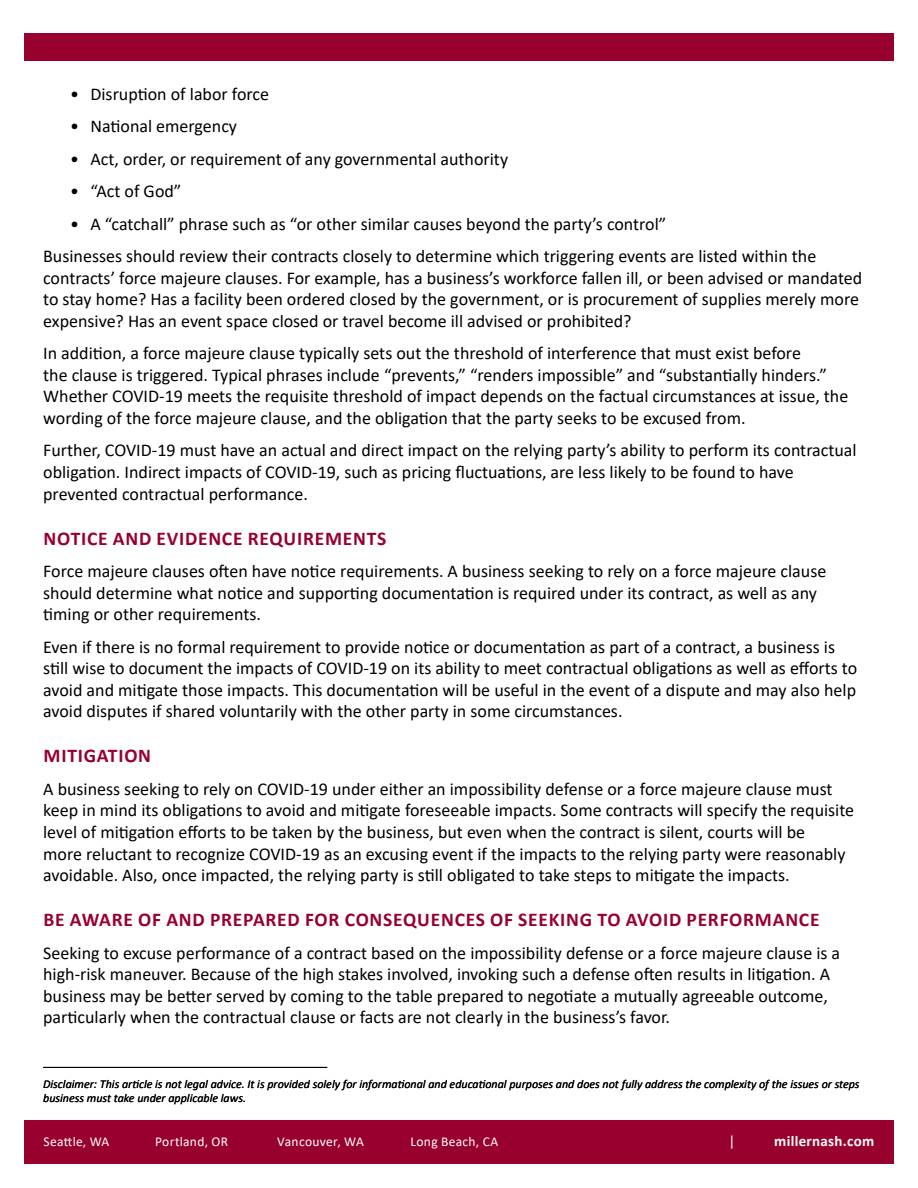
<style>
.page{position:relative;width:918px;height:1188px;background:#fff}
.page>*{position:absolute;margin:0;border:0;box-sizing:border-box;transform-origin:0 0}
.t1{font:700 19.5px "Calibri";letter-spacing:.04em;color:#98002e}
.t2{font:18px/21.6px "Calibri";color:#000}
.t3{font:700 15px "Calibri";letter-spacing:.02em;color:#fff}
.t4{font:15px "Calibri";color:#fff}
.t5{font:13.5px "Calibri";letter-spacing:.025em;color:#fff}
.t6{font:italic 12px/14.4px "Calibri";color:#000}
</style>
<div class="page">
<div style="left:24px;top:33px;width:870px;height:27px;background:#98002e"></div>
<div style="left:24px;top:1121px;width:870px;height:43px;background:#98002e"></div>
<hr style="left:43px;top:1067px;width:284px;height:1px;background:#000">
<p class="t2" style="left:70px;top:83px;width:200px">• Disruption of labor force</p>
<p class="t2" style="left:70px;top:115px;width:168px">• National emergency</p>
<p class="t2" style="left:70px;top:147px;width:439px">• Act, order, or requirement of any governmental authority</p>
<p class="t2" style="left:70px;top:180px;width:113px">• “Act of God”</p>
<p class="t2" style="left:43px;top:207px;width:775px;line-height:32.4px;text-indent:27px">• A “catchall” phrase such as “or other similar causes beyond the party’s control”<br>Businesses should review their contracts closely to determine which triggering events are listed within the</p>
<p class="t2" style="left:43px;top:266px;width:821px">contracts’ force majeure clauses. For example, has a business’s workforce fallen ill, or been advised or mandated to stay home? Has a facility been ordered closed by the government, or is procurement of supplies merely more expensive? Has an event space closed or travel become ill advised or prohibited?</p>
<p class="t2" style="left:43px;top:342px;width:807px">In addition, a force majeure clause typically sets out the threshold of interference that must exist before<br>the clause is triggered. Typical phrases include “prevents,” “renders impossible” and “substantially hinders.” Whether COVID-19 meets the requisite threshold of impact depends on the factual circumstances at issue, the wording of the force majeure clause, and the obligation that the party seeks to be excused from.</p>
<p class="t2" style="left:43px;top:439px;width:815px">Further, COVID-19 must have an actual and direct impact on the relying party’s ability to perform its contractual obligation. Indirect impacts of COVID-19, such as pricing fluctuations, are less likely to be found to have prevented contractual performance.</p>
<p class="t1" style="left:44px;top:524px;width:344px">NOTICE AND EVIDENCE REQUIREMENTS</p>
<p class="t2" style="left:43px;top:560px;width:785px">Force majeure clauses often have notice requirements. A business seeking to rely on a force majeure clause should determine what notice and supporting documentation is required under its contract, as well as any timing or other requirements.</p>
<p class="t2" style="left:43px;top:635px;width:816px">Even if there is no formal requirement to provide notice or documentation as part of a contract, a business is still wise to document the impacts of COVID-19 on its ability to meet contractual obligations as well as efforts to avoid and mitigate those impacts. This documentation will be useful in the event of a dispute and may also help avoid disputes if shared voluntarily with the other party in some circumstances.</p>
<p class="t1" style="left:44px;top:742px;width:109px">MITIGATION</p>
<p class="t2" style="left:43px;top:777px;width:813px">A business seeking to rely on COVID-19 under either an impossibility defense or a force majeure clause must keep in mind its obligations to avoid and mitigate foreseeable impacts. Some contracts will specify the requisite level of mitigation efforts to be taken by the business, but even when the contract is silent, courts will be<br>more reluctant to recognize COVID-19 as an excusing event if the impacts to the relying party were reasonably avoidable. Also, once impacted, the relying party is still obligated to take steps to mitigate the impacts.</p>
<p class="t1" style="left:44px;top:906px;width:777px">BE AWARE OF AND PREPARED FOR CONSEQUENCES OF SEEKING TO AVOID PERFORMANCE</p>
<p class="t2" style="left:43px;top:941px;width:799px">Seeking to excuse performance of a contract based on the impossibility defense or a force majeure clause is a high-risk maneuver. Because of the high stakes involved, invoking such a defense often results in litigation. A business may be better served by coming to the table prepared to negotiate a mutually agreeable outcome, particularly when the contractual clause or facts are not clearly in the business’s favor.</p>
<p class="t6" style="left:43px;top:1076px;width:818px">Disclaimer: This article is not legal advice. It is provided solely for informational and educational purposes and does not fully address the complexity of the issues or steps business must take under applicable laws.</p>
<p class="t5" style="left:44px;top:1132px;width:67px">Seattle, WA</p>
<p class="t5" style="left:155px;top:1132px;width:74px">Portland, OR</p>
<p class="t5" style="left:277px;top:1132px;width:88px">Vancouver, WA</p>
<p class="t5" style="left:410px;top:1132px;width:90px">Long Beach, CA</p>
<p class="t4" style="left:729px;top:1131px;width:8px">|</p>
<p class="t3" style="left:774px;top:1131px;width:102px">millernash.com</p>
</div>
